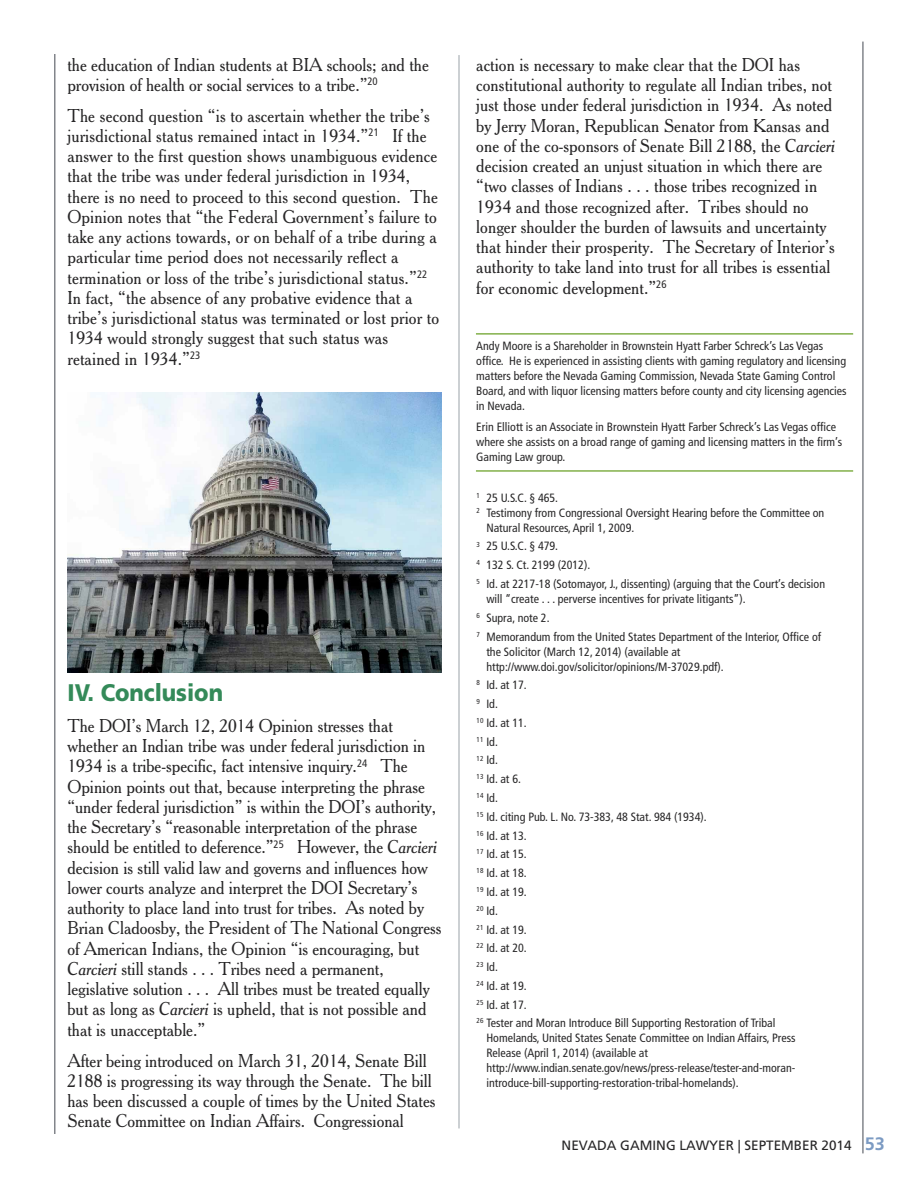
<style>
.page{position:relative;width:918px;height:1188px;background:#fff}
.page>*{position:absolute;margin:0;border:0;box-sizing:border-box;transform-origin:0 0}
.t1{font:900 24px "Frutiger";color:#348a59;scale:.9 1}
.t2{font:18px/20.2px "Cheltenham BT";letter-spacing:.005em;color:#272627;scale:.96 1}
.t3{font:13.5px "Frutiger";color:#272627}
.t4{font:condensed 12px/18.8px "Frutiger";color:#272627}
.s1{font-style:italic}
.s2{font-weight:700;font-size:18px;color:#7c9bc3}
</style>
<div class="page">
<hr style="left:862px;top:42px;width:2px;height:1111px;background:#82858b">
<hr style="left:54px;top:54px;width:2px;height:1080px;background:#82858b">
<hr style="left:459px;top:55px;width:1px;height:1073px;background:#9aa2a9">
<img style="left:68px;top:392px;width:374px;height:280px">
<hr style="left:476px;top:333px;width:377px;height:2px;background:#82b04a">
<hr style="left:476px;top:470px;width:377px;height:2px;background:#82b04a">
<p class="t2" style="left:67px;top:55px;width:378px;line-height:19.8px">the education of Indian students at BIA schools; and the provision of health or social services to a tribe.”<sup>20</sup></p>
<p class="t2" style="left:67px;top:105px;width:389px">The second question “is to ascertain whether the tribe’s jurisdictional status remained intact in 1934.”<sup>21</sup> If the answer to the first question shows unambiguous evidence that the tribe was under federal jurisdiction in 1934, there is no need to proceed to this second question. The Opinion notes that “the Federal Government’s failure to take any actions towards, or on behalf of a tribe during a particular time period does not necessarily reflect a termination or loss of the tribe’s jurisdictional status.”<sup>22<br></sup>In fact, “the absence of any probative evidence that a tribe’s jurisdictional status was terminated or lost prior to 1934 would strongly suggest that such status was retained in 1934.”<sup>23</sup></p>
<h1 class="t1" style="left:68px;top:683px;width:174px">IV. Conclusion</h1>
<p class="t2" style="left:67px;top:716px;width:391px">The DOI’s March 12, 2014 Opinion stresses that whether an Indian tribe was under federal jurisdiction in 1934 is a tribe-specific, fact intensive inquiry.<sup>24</sup> The Opinion points out that, because interpreting the phrase “under federal jurisdiction” is within the DOI’s authority, the Secretary’s “reasonable interpretation of the phrase should be entitled to deference.”<sup>25</sup> However, the <span class="s1">Carcieri </span>decision is still valid law and governs and influences how lower courts analyze and interpret the DOI Secretary’s authority to place land into trust for tribes. As noted by Brian Cladoosby, the President of The National Congress of American Indians, the Opinion “is encouraging, but <span class="s1">Carcieri</span> still stands . . . Tribes need a permanent, legislative solution . . . All tribes must be treated equally but as long as <span class="s1">Carcieri</span> is upheld, that is not possible and that is unacceptable.”</p>
<p class="t2" style="left:68px;top:1050px;width:385px">After being introduced on March 31, 2014, Senate Bill 2188 is progressing its way through the Senate. The bill has been discussed a couple of times by the United States Senate Committee on Indian Affairs. Congressional</p>
<p class="t2" style="left:476px;top:55px;width:376px">action is necessary to make clear that the DOI has constitutional authority to regulate all Indian tribes, not just those under federal jurisdiction in 1934. As noted by Jerry Moran, Republican Senator from Kansas and one of the co-sponsors of Senate Bill 2188, the <span class="s1">Carcieri </span>decision created an unjust situation in which there are “two classes of Indians . . . those tribes recognized in 1934 and those recognized after. Tribes should no longer shoulder the burden of lawsuits and uncertainty that hinder their prosperity. The Secretary of Interior’s authority to take land into trust for all tribes is essential for economic development.”<sup>26</sup></p>
<p class="t4" style="left:476px;top:340px;width:372px;line-height:15px">Andy Moore is a Shareholder in Brownstein Hyatt Farber Schreck’s Las Vegas office. He is experienced in assisting clients with gaming regulatory and licensing matters before the Nevada Gaming Commission, Nevada State Gaming Control Board, and with liquor licensing matters before county and city licensing agencies in Nevada.</p>
<p class="t4" style="left:476px;top:420px;width:367px;line-height:15px">Erin Elliott is an Associate in Brownstein Hyatt Farber Schreck’s Las Vegas office where she assists on a broad range of gaming and licensing matters in the firm’s<br>Gaming Law group.</p>
<p class="t4" style="left:477px;top:489px;width:83px"><sup>1</sup> 25 U.S.C. § 465.</p>
<p class="t4" style="left:477px;top:504px;width:349px"><sup>2</sup> Testimony from Congressional Oversight Hearing before the Committee on</p>
<p class="t4" style="left:486px;top:519px;width:149px">Natural Resources, April 1, 2009.</p>
<p class="t4" style="left:477px;top:538px;width:350px"><sup>3</sup> 25 U.S.C. § 479.<br><sup>4</sup> 132 S. Ct. 2199 (2012).<br><sup>5</sup> Id. at 2217-18 (Sotomayor, J., dissenting) (arguing that the Court’s decision</p>
<p class="t4" style="left:477px;top:590px;width:346px;text-indent:10px">will “create . . . perverse incentives for private litigants”).<br><sup>6</sup> Supra, note 2.<br><sup>7</sup> Memorandum from the United States Department of the Interior, Office of</p>
<p class="t4" style="left:486px;top:645px;width:239px;line-height:15px">the Solicitor (March 12, 2014) (available at http://www.doi.gov/solicitor/opinions/M-37029.pdf).</p>
<p class="t4" style="left:477px;top:677px;width:300px"><sup>8</sup> Id. at 17.<br><sup>9</sup> Id.<br><sup>10</sup> Id. at 11.<br><sup>11</sup> Id.<br><sup>12</sup> Id.<br><sup>13</sup> Id. at 6.<br><sup>14</sup> Id.<br><sup>15</sup> Id. citing Pub. L. No. 73-383, 48 Stat. 984 (1934).<br><sup>16</sup> Id. at 13.<br><sup>17</sup> Id. at 15.<br><sup>18</sup> Id. at 18.<br><sup>19</sup> Id. at 19.<br><sup>20</sup> Id.<br><sup>21</sup> Id. at 19.<br><sup>22</sup> Id. at 20.<br><sup>23</sup> Id.<br><sup>24</sup> Id. at 19.<br><sup>25</sup> Id. at 17.<br><sup>26</sup> Tester and Moran Introduce Bill Supporting Restoration of Tribal</p>
<p class="t4" style="left:486px;top:1032px;width:311px;line-height:15px">Homelands, United States Senate Committee on Indian Affairs, Press Release (April 1, 2014) (available at http://www.indian.senate.gov/news/press-release/tester-and-moran&shy;introduce-bill-supporting-restoration-tribal-homelands).</p>
<p class="t3" style="left:562px;top:1140px;width:325px">NEVADA GAMING LAWYER | SEPTEMBER 2014 <span class="s2">53</span></p>
</div>
